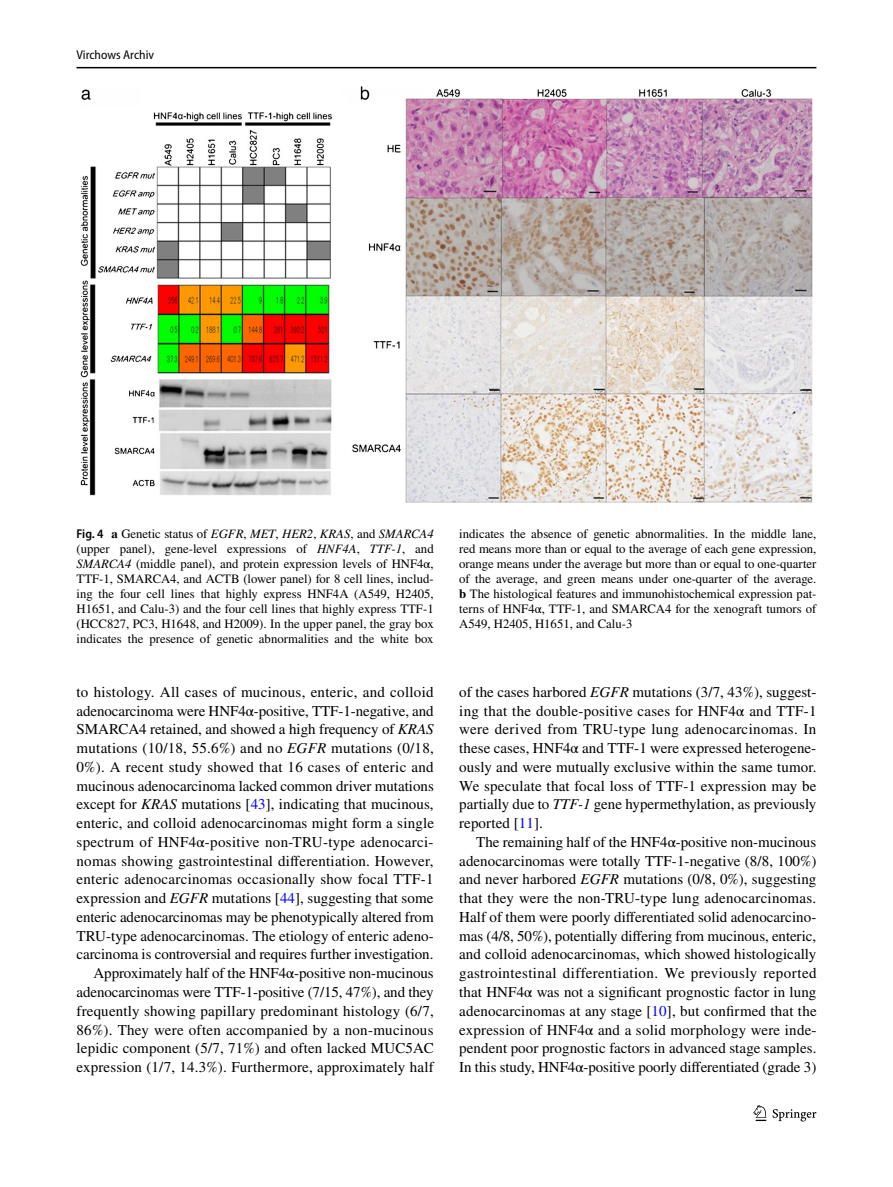
<style>
.page{position:relative;width:893px;height:1187px;background:#fff}
.page>*{position:absolute;margin:0;border:0;box-sizing:border-box;transform-origin:0 0}
.t1{font:15px/18.8px "STIX";letter-spacing:.005em;color:#000;text-align:justify}
.t2{font:12.75px/15px "STIX";color:#000;text-align:justify}
.t3{font:semi-condensed 12.75px "Myriad Pro";color:#000}
.s1{font-family:"Myriad Pro";font-weight:600;font-stretch:semi-condensed}
.s2{font-weight:700}
.s3{font-style:italic}
.s4{color:#00f}
</style>
<div class="page">
<hr style="left:77px;top:67px;width:739px;height:1px;background:#000">
<svg style="left:753px;top:1105px;width:13px;height:15px"></svg>
<svg style="left:773px;top:1109px;width:43px;height:12px"></svg>
<img style="left:81px;top:87px;width:731px;height:416px">
<p class="t3" style="left:77px;top:48px;width:79px">Virchows Archiv</p>
<p class="t2" style="left:77px;top:527px;width:359px"><span class="s1">Fig. 4</span> <span class="s2">a</span> Genetic status of <span class="s3">EGFR</span>, <span class="s3">MET</span>, <span class="s3">HER2</span>, <span class="s3">KRAS</span>, and <span class="s3">SMARCA4 </span>(upper panel), gene-level expressions of <span class="s3">HNF4A</span>, <span class="s3">TTF-1</span>, and <span class="s3">SMARCA4</span> (middle panel), and protein expression levels of HNF4α, TTF-1, SMARCA4, and ACTB (lower panel) for 8 cell lines, includ&shy;ing the four cell lines that highly express HNF4A (A549, H2405, H1651, and Calu-3) and the four cell lines that highly express TTF-1 (HCC827, PC3, H1648, and H2009). In the upper panel, the gray box indicates the presence of genetic abnormalities and the white box</p>
<p class="t2" style="left:459px;top:527px;width:359px">indicates the absence of genetic abnormalities. In the middle lane, red means more than or equal to the average of each gene expression, orange means under the average but more than or equal to one-quarter of the average, and green means under one-quarter of the average. <span class="s2">b</span> The histological features and immunohistochemical expression pat&shy;terns of HNF4α, TTF-1, and SMARCA4 for the xenograft tumors of A549, H2405, H1651, and Calu-3</p>
<p class="t1" style="left:77px;top:683px;width:359px;text-align:right">to histology. All cases of mucinous, enteric, and colloid adenocarcinoma were HNF4α-positive, TTF-1-negative, and SMARCA4 retained, and showed a high frequency of <span class="s3">KRAS </span>mutations (10/18, 55.6%) and no <span class="s3">EGFR</span> mutations (0/18, 0%). A recent study showed that 16 cases of enteric and mucinous adenocarcinoma lacked common driver mutations except for <span class="s3">KRAS</span> mutations [<span class="s4">43</span>], indicating that mucinous, enteric, and colloid adenocarcinomas might form a single spectrum of HNF4α-positive non-TRU-type adenocarci&shy;nomas showing gastrointestinal differentiation. However, enteric adenocarcinomas occasionally show focal TTF-1 expression and <span class="s3">EGFR</span> mutations [<span class="s4">44</span>], suggesting that some enteric adenocarcinomas may be phenotypically altered from TRU-type adenocarcinomas. The etiology of enteric adeno&shy;carcinoma is controversial and requires further investigation.<br>Approximately half of the HNF4α-positive non-mucinous adenocarcinomas were TTF-1-positive (7/15, 47%), and they frequently showing papillary predominant histology (6/7, 86%). They were often accompanied by a non-mucinous lepidic component (5/7, 71%) and often lacked MUC5AC expression (1/7, 14.3%). Furthermore, approximately half</p>
<p class="t1" style="left:459px;top:683px;width:359px">of the cases harbored <span class="s3">EGFR</span> mutations (3/7, 43%), suggest&shy;ing that the double-positive cases for HNF4α and TTF-1 were derived from TRU-type lung adenocarcinomas. In these cases, HNF4α and TTF-1 were expressed heterogene&shy;ously and were mutually exclusive within the same tumor.<br>We speculate that focal loss of TTF-1 expression may be partially due to <span class="s3">TTF-1</span> gene hypermethylation, as previously reported [<span class="s4">11</span>].</p>
<p class="t1" style="left:459px;top:833px;width:359px;text-indent:17px">The remaining half of the HNF4α-positive non-mucinous adenocarcinomas were totally TTF-1-negative (8/8, 100%) and never harbored <span class="s3">EGFR</span> mutations (0/8, 0%), suggesting that they were the non-TRU-type lung adenocarcinomas.<br>Half of them were poorly differentiated solid adenocarcino&shy;mas (4/8, 50%), potentially differing from mucinous, enteric, and colloid adenocarcinomas, which showed histologically gastrointestinal differentiation. We previously reported that HNF4α was not a significant prognostic factor in lung adenocarcinomas at any stage [<span class="s4">10</span>], but confirmed that the expression of HNF4α and a solid morphology were inde&shy;pendent poor prognostic factors in advanced stage samples.<br>In this study, HNF4α-positive poorly differentiated (grade 3)</p>
</div>
